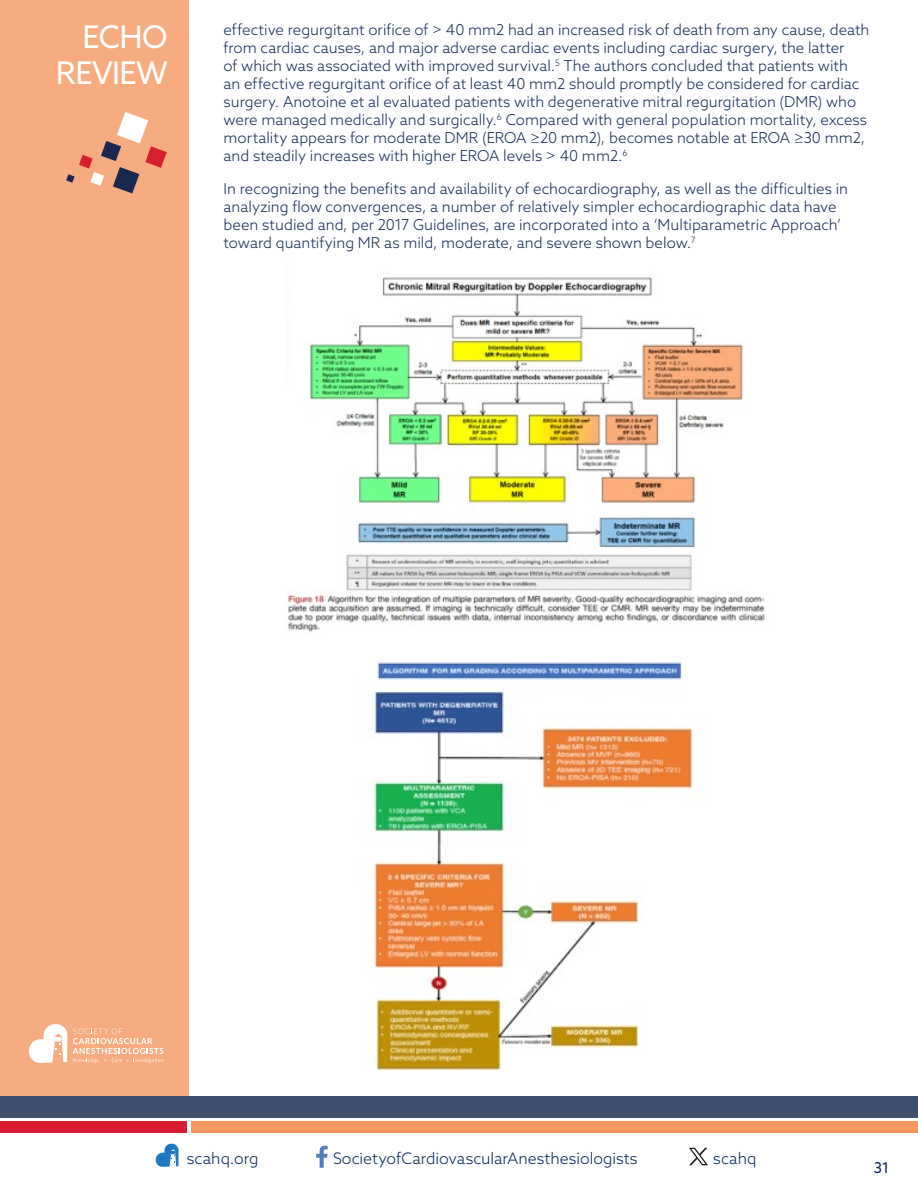
<style>
.page{position:relative;width:918px;height:1188px;background:#fff}
.page>*{position:absolute;margin:0;border:0;box-sizing:border-box;transform-origin:0 0}
.t1{font:31.2px "Azo Sans";letter-spacing:-.02em;color:#fff}
.Body_text_no_indent{font:300 15.9px "Azo Sans";color:#002554}
.Body_text_no_indent-2{font:300 15px/18px "Azo Sans";color:#112853}
.t2{font:15px "Azo Sans";color:#112853}
</style>
<div class="page">
<div style="left:0;top:0;width:189px;height:1098px;background:#f7ab80"></div>
<svg style="left:29px;top:1024px;width:134px;height:39px"></svg>
<svg style="left:316px;top:1146px;width:12px;height:22px"></svg>
<svg style="left:156px;top:1144px;width:23px;height:23px"></svg>
<svg style="left:689px;top:1148px;width:19px;height:17px"></svg>
<svg style="left:66px;top:112px;width:101px;height:81px"></svg>
<div style="left:0;top:1096px;width:918px;height:22px;background:#404f6a"></div>
<div style="left:0;top:1121px;width:186px;height:11px;background:#da1e32"></div>
<div style="left:191px;top:1121px;width:727px;height:11px;background:#f59761"></div>
<img style="left:288px;top:277px;width:477px;height:355px">
<img style="left:373px;top:662px;width:320px;height:409px">
<p class="t1" style="left:82px;top:16px;width:87px">ECHO</p>
<p class="t1" style="left:56px;top:52px;width:113px">REVIEW</p>
<p class="Body_text_no_indent-2" style="left:224px;top:20px;width:647px">effective regurgitant orifice of &gt; 40 mm2 had an increased risk of death from any cause, death from cardiac causes, and major adverse cardiac events including cardiac surgery, the latter<br>of which was associated with improved survival.<sup>5</sup> The authors concluded that patients with<br>an effective regurgitant orifice of at least 40 mm2 should promptly be considered for cardiac surgery. Anotoine et al evaluated patients with degenerative mitral regurgitation (DMR) who were managed medically and surgically.<sup>6</sup> Compared with general population mortality, excess mortality appears for moderate DMR (EROA ≥20 mm2), becomes notable at EROA ≥30 mm2, and steadily increases with higher EROA levels &gt; 40 mm2.<sup>6</sup></p>
<p class="Body_text_no_indent-2" style="left:224px;top:179px;width:626px">In recognizing the benefits and availability of echocardiography, as well as the difficulties in analyzing flow convergences, a number of relatively simpler echocardiographic data have been studied and, per 2017 Guidelines, are incorporated into a ‘Multiparametric Approach’ toward quantifying MR as mild, moderate, and severe shown below.<sup>7</sup></p>
<p class="Body_text_no_indent" style="left:187px;top:1148px;width:73px">scahq.org</p>
<p class="Body_text_no_indent" style="left:333px;top:1148px;width:306px">SocietyofCardiovascularAnesthesiologists</p>
<p class="Body_text_no_indent" style="left:713px;top:1148px;width:45px">scahq</p>
<p class="t2" style="left:874px;top:1157px;width:17px">31</p>
</div>
